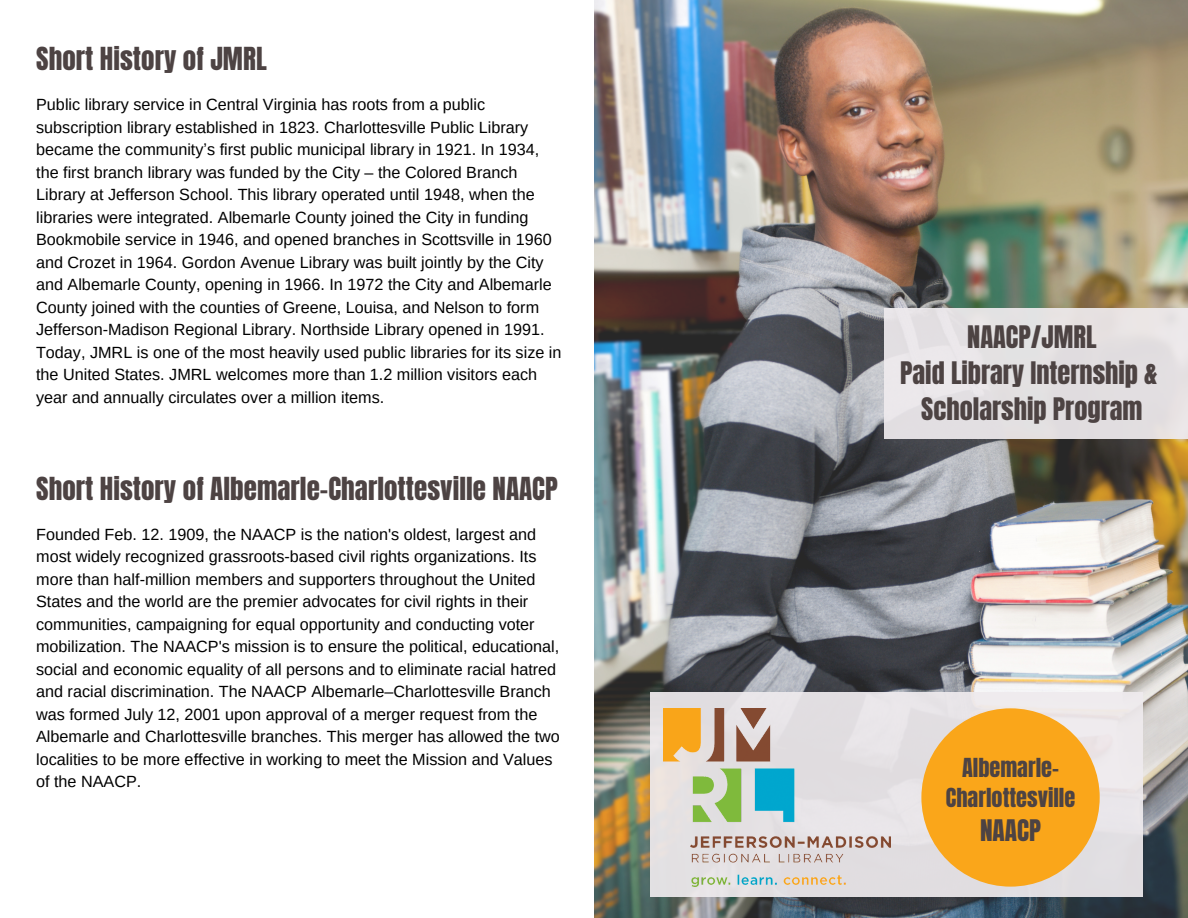
<style>
.page{position:relative;width:1188px;height:918px;background:#fff}
.page>*{position:absolute;margin:0;border:0;box-sizing:border-box;transform-origin:0 0}
.t1{font:27px "Anton";color:#4d4343}
.t2{font:26.4px/36px "Anton";color:#4d4343;text-align:center}
.t3{font:25.35px "Anton";color:#4d4343}
.t4{font:22.35px/30.5px "Anton";color:#4d4343;text-align:center}
.t5{font:16.2px/22.5px "Arimo";color:#000}
</style>
<div class="page">
<img style="left:594px;top:0;width:594px;height:918px">
<div style="left:650px;top:693px;width:492px;height:204px;background:#e5e1e3"></div>
<img style="left:664px;top:708px;width:227px;height:178px">
<div style="left:884px;top:308px;width:304px;height:131px;background:#e3e0e2"></div>
<div style="left:921px;top:708px;width:179px;height:179px;background:#faa61a;border-radius:50%"></div>
<h1 class="t1" style="left:36px;top:39px;width:232px">Short History of JMRL</h1>
<p class="t5" style="left:36px;top:93px;width:527px">Public library service in Central Virginia has roots from a public subscription library established in 1823. Charlottesville Public Library became the communityʼs first public municipal library in 1921. In 1934, the first branch library was funded by the City – the Colored Branch Library at Jefferson School. This library operated until 1948, when the libraries were integrated. Albemarle County joined the City in funding Bookmobile service in 1946, and opened branches in Scottsville in 1960 and Crozet in 1964. Gordon Avenue Library was built jointly by the City and Albemarle County, opening in 1966. In 1972 the City and Albemarle County joined with the counties of Greene, Louisa, and Nelson to form Jefferson-Madison Regional Library. Northside Library opened in 1991.<br>Today, JMRL is one of the most heavily used public libraries for its size in the United States. JMRL welcomes more than 1.2 million visitors each year and annually circulates over a million items.</p>
<h2 class="t1" style="left:36px;top:469px;width:523px">Short History of Albemarle-Charlottesville NAACP</h2>
<p class="t5" style="left:36px;top:523px;width:525px">Founded Feb. 12. 1909, the NAACP is the nation's oldest, largest and most widely recognized grassroots-based civil rights organizations. Its more than half-million members and supporters throughout the United States and the world are the premier advocates for civil rights in their communities, campaigning for equal opportunity and conducting voter mobilization. The NAACP's mission is to ensure the political, educational, social and economic equality of all persons and to eliminate racial hatred and racial discrimination. The NAACP Albemarle–Charlottesville Branch was formed July 12, 2001 upon approval of a merger request from the Albemarle and Charlottesville branches. This merger has allowed the two localities to be more effective in working to meet the Mission and Values of the NAACP.</p>
<p class="t2" style="left:900px;top:319px;width:259px">NAACP/JMRL<br>Paid Library Internship &amp;<br>Scholarship Program</p>
<p class="t4" style="left:946px;top:753px;width:131px">Albemarle-<br>Charlottesville</p>
<p class="t3" style="left:980px;top:812px;width:63px">NAACP</p>
</div>
